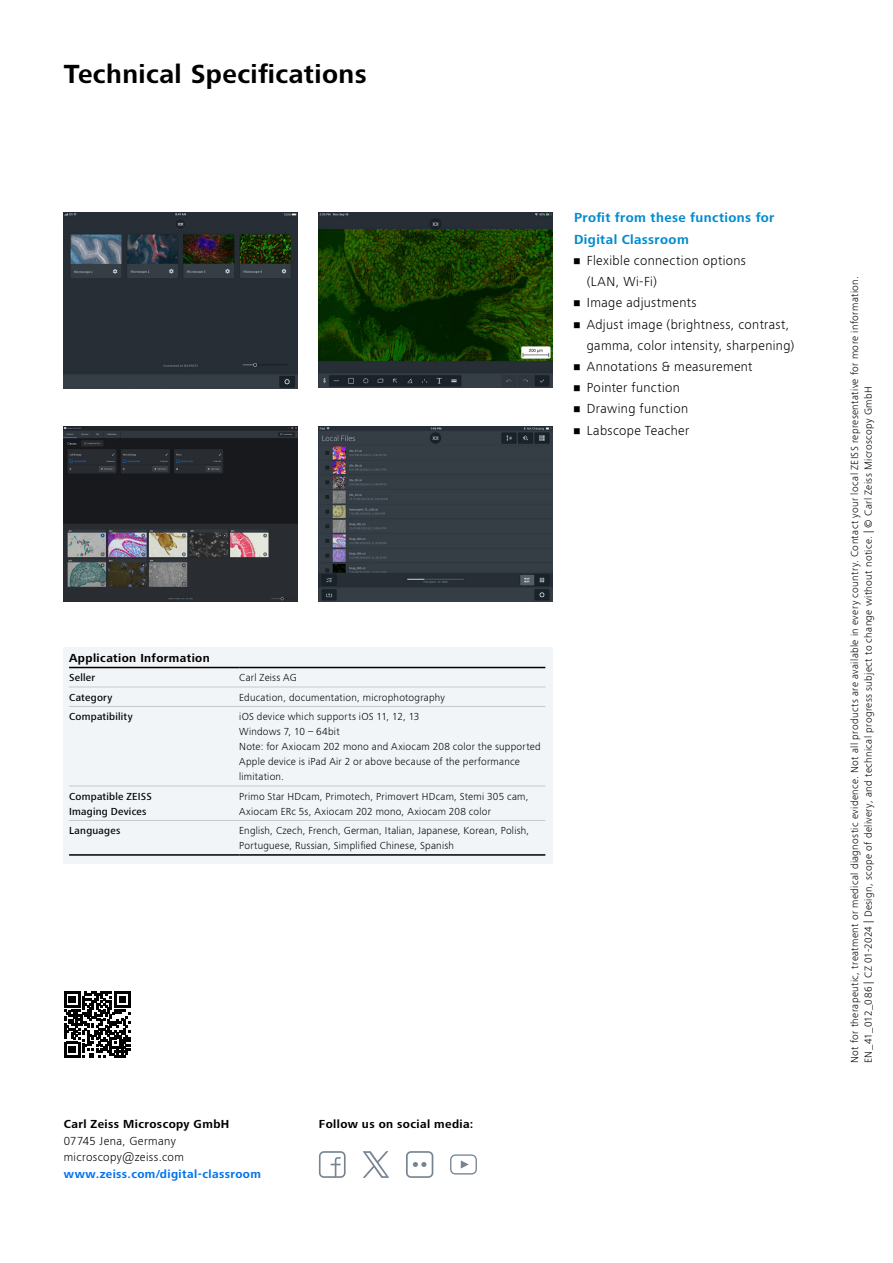
<style>
.page{position:relative;width:893px;height:1263px;background:#fff}
.page>*{position:absolute;margin:0;border:0;box-sizing:border-box;transform-origin:0 0}
.t1{font:700 27px "ZEISS Frutiger Next W1 G";letter-spacing:.015em;color:#000}
.t2{font:300 13.5px/21.1px "ZEISS Frutiger Next W1 G";letter-spacing:.03em;color:#000}
.t3{font:700 13.5px/21.1px "ZEISS Frutiger Next W1 G";letter-spacing:.03em;color:#008bd0}
.t4{font:700 12px "ZEISS Frutiger Next W1 G";letter-spacing:.035em;color:#000}
.t5{font:300 12px/16.5px "ZEISS Frutiger Next W1 G";letter-spacing:.03em;color:#000}
.t6{font:700 12px "ZEISS Frutiger Next W1 G";letter-spacing:.035em;color:#0072ef}
.t7{font:300 10.5px/15px "ZEISS Frutiger Next W1 G";letter-spacing:.025em;color:#000}
.t8{font:500 10.5px/15px "ZEISS Frutiger Next W1 G";letter-spacing:.02em;color:#000}
</style>
<div class="page">
<div style="left:64px;top:647px;width:489px;height:217px;background:#f2f5f8"></div>
<hr style="left:69px;top:687px;width:170px;height:1px;background:#c7c8ca">
<hr style="left:239px;top:687px;width:306px;height:1px;background:#c7c8ca">
<hr style="left:69px;top:706px;width:170px;height:1px;background:#c7c8ca">
<hr style="left:239px;top:706px;width:306px;height:1px;background:#c7c8ca">
<hr style="left:69px;top:786px;width:170px;height:1px;background:#c7c8ca">
<hr style="left:239px;top:786px;width:306px;height:1px;background:#c7c8ca">
<hr style="left:69px;top:820px;width:170px;height:1px;background:#c7c8ca">
<hr style="left:239px;top:820px;width:306px;height:1px;background:#c7c8ca">
<hr style="left:69px;top:854px;width:170px;height:2px;background:#000">
<hr style="left:239px;top:854px;width:306px;height:2px;background:#000">
<hr style="left:69px;top:667px;width:170px;height:1px;background:#000">
<hr style="left:239px;top:667px;width:306px;height:1px;background:#000">
<img style="left:64px;top:213px;width:234px;height:175px">
<img style="left:64px;top:426px;width:234px;height:175px">
<img style="left:318px;top:213px;width:234px;height:175px">
<img style="left:319px;top:426px;width:234px;height:175px">
<svg style="left:64px;top:991px;width:66px;height:66px"></svg>
<svg style="left:319px;top:1151px;width:27px;height:27px"></svg>
<svg style="left:363px;top:1151px;width:26px;height:27px"></svg>
<svg style="left:406px;top:1151px;width:27px;height:27px"></svg>
<svg style="left:450px;top:1154px;width:27px;height:20px"></svg>
<h1 class="t1" style="left:64px;top:55px;width:304px">Technical Specifications</h1>
<p class="t3" style="left:574px;top:207px;width:202px">Profit from these functions for<br>Digital Classroom</p>
<p class="t2" style="left:587px;top:249px;width:161px;text-indent:-13px">• Flexible connection options (LAN, Wi-Fi)</p>
<p class="t2" style="left:574px;top:291px;width:124px">• Image adjustments</p>
<p class="t2" style="left:587px;top:313px;width:209px;text-indent:-13px">• Adjust image (brightness, contrast, gamma, color intensity, sharpening)</p>
<p class="t2" style="left:574px;top:355px;width:180px">• Annotations &amp; measurement</p>
<p class="t2" style="left:574px;top:376px;width:108px">• Pointer function</p>
<p class="t2" style="left:574px;top:398px;width:116px">• Drawing function</p>
<p class="t2" style="left:574px;top:419px;width:117px">• Labscope Teacher</p>
<p class="t4" style="left:69px;top:649px;width:142px">Application Information</p>
<p class="t8" style="left:69px;top:670px;width:28px">Seller</p>
<p class="t7" style="left:239px;top:669px;width:59px">Carl Zeiss AG</p>
<p class="t8" style="left:69px;top:689px;width:45px">Category</p>
<p class="t7" style="left:239px;top:689px;width:207px">Education, documentation, microphotography</p>
<p class="t8" style="left:69px;top:709px;width:65px">Compatibility</p>
<p class="t7" style="left:239px;top:708px;width:303px">iOS device which supports iOS 11, 12, 13<br>Windows 7, 10 – 64bit<br>Note: for Axiocam 202 mono and Axiocam 208 color the supported Apple device is iPad Air 2 or above because of the performance limitation.</p>
<p class="t8" style="left:69px;top:788px;width:84px">Compatible ZEISS<br>Imaging Devices</p>
<p class="t7" style="left:239px;top:788px;width:291px">Primo Star HDcam, Primotech, Primovert HDcam, Stemi 305 cam,<br>Axiocam ERc 5s, Axiocam 202 mono, Axiocam 208 color</p>
<p class="t8" style="left:69px;top:823px;width:53px">Languages</p>
<p class="t7" style="left:239px;top:822px;width:292px">English, Czech, French, German, Italian, Japanese, Korean, Polish,<br>Portuguese, Russian, Simplified Chinese, Spanish</p>
<p class="t4" style="left:64px;top:1116px;width:167px">Carl Zeiss Microscopy GmbH</p>
<p class="t5" style="left:64px;top:1132px;width:122px">07745 Jena, Germany microscopy@zeiss.com</p>
<p class="t6" style="left:64px;top:1165px;width:199px">www.zeiss.com/digital-classroom</p>
<p class="t4" style="left:319px;top:1116px;width:156px">Follow us on social media:</p>
<p class="t7" style="left:847px;top:1063px;width:788px;line-height:13.5px;rotate:-90deg">Not for therapeutic, treatment or medical diagnostic evidence. Not all products are available in every country. Contact your local ZEISS representative for more information.<br>EN_41_012_086 | CZ 01-2024 | Design, scope of delivery, and technical progress subject to change without notice. | © Carl Zeiss Microscopy GmbH</p>
</div>
